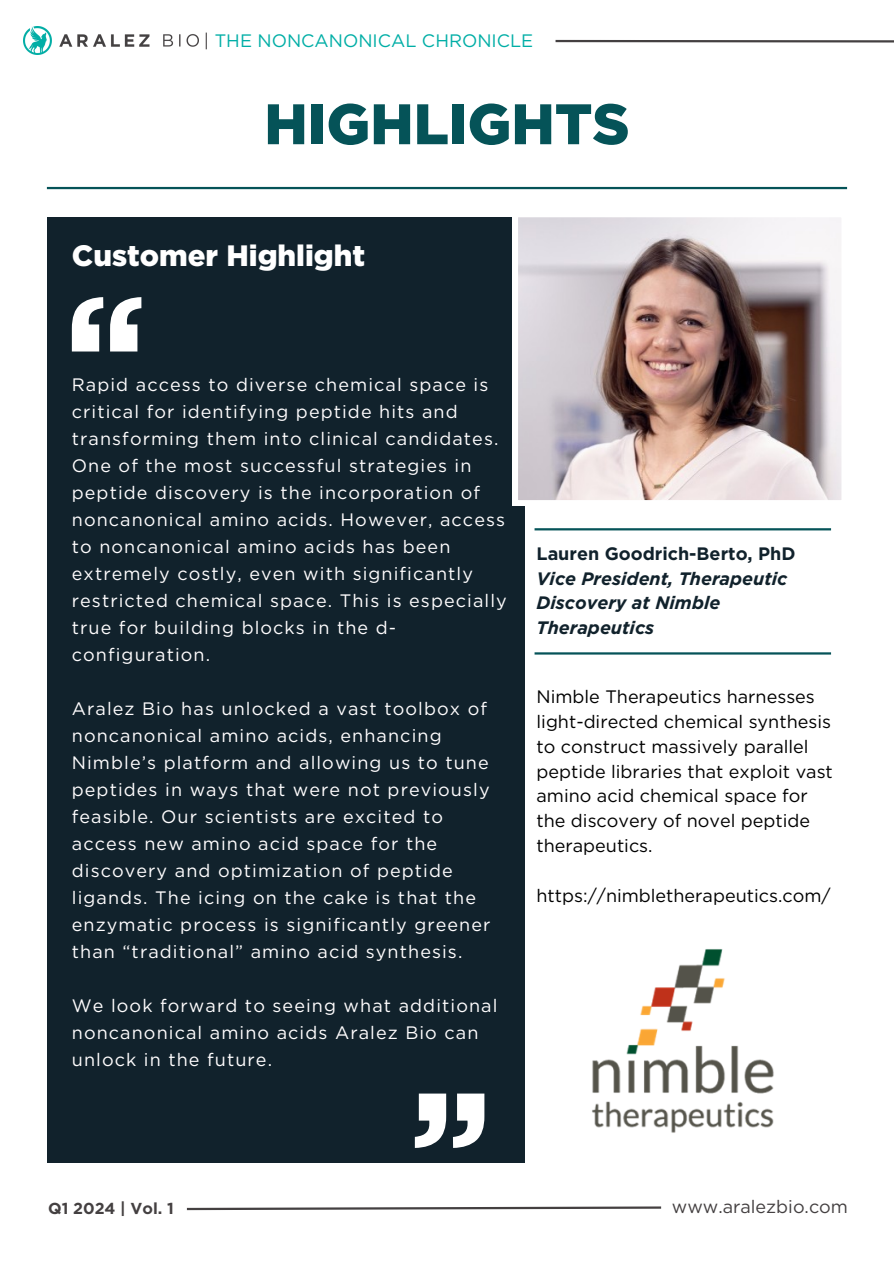
<style>
.page{position:relative;width:894px;height:1264px;background:#fff}
.page>*{position:absolute;margin:0;border:0;box-sizing:border-box;transform-origin:0 0}
.t1{font:900 57px "Gotham";color:#055358}
.t2{font:900 29.4px "Gotham";color:#fff}
.t3{font:18px/27px "Gotham";letter-spacing:.06em;color:#fffdfe}
.t4{font:18px/24.8px "Gotham";color:#000}
.t5{font:italic 700 18px/24.8px "Gotham";color:#11222c}
.t6{font:18px "Gotham";color:#00aea6}
.t7{font:18px "Gotham";color:#444041}
.t8{font:700 15.9px "Gotham";color:#444041}
.s1{color:#444041}
.s2{font-style:normal}
</style>
<div class="page">
<img style="left:592px;top:949px;width:182px;height:184px">
<div style="left:47px;top:217px;width:477px;height:945px;background:#11222c"></div>
<img style="left:512px;top:217px;width:330px;height:288px">
<svg style="left:72px;top:297px;width:69px;height:54px"></svg>
<hr style="left:534px;top:528px;width:296px;height:2px;background:#055358">
<hr style="left:534px;top:652px;width:296px;height:2px;background:#055358">
<svg style="left:186px;top:1206px;width:476px;height:5px"></svg>
<img style="left:24px;top:27px;width:174px;height:28px">
<svg style="left:555px;top:39px;width:338px;height:4px"></svg>
<hr style="left:47px;top:187px;width:799px;height:2px;background:#055358">
<svg style="left:415px;top:1093px;width:69px;height:54px"></svg>
<p class="t6" style="left:204px;top:29px;width:331px"><span class="s1">|</span> THE NONCANONICAL CHRONICLE</p>
<h5 class="t1" style="left:264px;top:89px;width:366px">HIGHLIGHTS</h5>
<p class="t2" style="left:72px;top:238px;width:295px">Customer Highlight</p>
<h5 class="t3" style="left:72px;top:370px;width:436px">Rapid access to diverse chemical space is critical for identifying peptide hits and transforming them into clinical candidates.<br>One of the most successful strategies in peptide discovery is the incorporation of noncanonical amino acids. However, access to noncanonical amino acids has been extremely costly, even with significantly restricted chemical space. This is especially true for building blocks in the d&shy;configuration.</h5>
<h5 class="t3" style="left:72px;top:694px;width:420px">Aralez Bio has unlocked a vast toolbox of noncanonical amino acids, enhancing Nimble’s platform and allowing us to tune peptides in ways that were not previously feasible. Our scientists are excited to access new amino acid space for the discovery and optimization of peptide ligands. The icing on the cake is that the enzymatic process is significantly greener than “traditional” amino acid synthesis.</h5>
<h5 class="t3" style="left:72px;top:991px;width:427px">We look forward to seeing what additional noncanonical amino acids Aralez Bio can unlock in the future.</h5>
<h2 class="t5" style="left:536px;top:541px;width:260px"><span class="s2">Lauren Goodrich-Berto, PhD<br></span>Vice President, Therapeutic<br>Discovery at Nimble<br>Therapeutics</h2>
<h3 class="t4" style="left:536px;top:684px;width:298px">Nimble Therapeutics harnesses light-directed chemical synthesis to construct massively parallel peptide libraries that exploit vast amino acid chemical space for the discovery of novel peptide therapeutics.</h3>
<h1 class="t4" style="left:536px;top:882px;width:295px">https://nimbletherapeutics.com/</h1>
<p class="t8" style="left:48px;top:1198px;width:127px">Q1 2024 | Vol. 1</p>
<h4 class="t7" style="left:671px;top:1195px;width:177px">www.aralezbio.com</h4>
</div>
